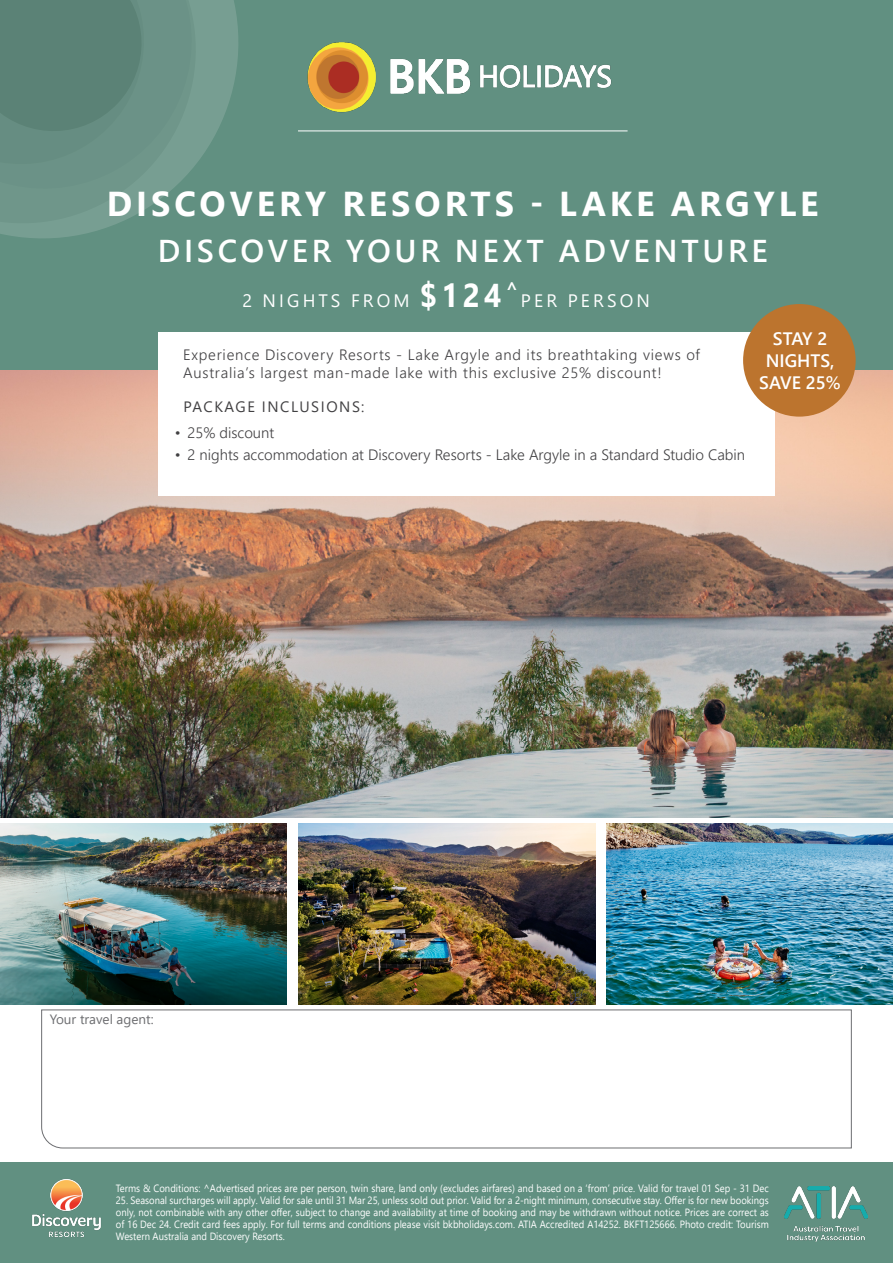
<style>
.page{position:relative;width:893px;height:1263px;background:#fff}
.page>*{position:absolute;margin:0;border:0;box-sizing:border-box;transform-origin:0 0}
.t1{font:700 34.5px "Segoe UI";letter-spacing:.115em;color:#fff}
.t2{font:600 31.5px "Segoe UI";letter-spacing:.115em;color:#fff}
.t3{font:18px "Segoe UI";letter-spacing:.175em;color:#fff}
.t4{font:600 18px/21.6px "Segoe UI";color:#fff;text-align:center}
.t5{font:300 15px/18px "Segoe UI";letter-spacing:.05em;color:#414042}
.t6{font:300 15px "Segoe UI";color:#414042}
.t7{font:15px "Segoe UI";letter-spacing:.105em;color:#414042}
.t8{font:13.5px "Segoe UI";color:#6d6e71}
.t9{font:10.5px/12px "Segoe UI";color:#fff;text-align:justify;scale:.9 1}
.s1{font-weight:700;font-size:33px}
</style>
<div class="page">
<div style="left:0;top:1163px;width:893px;height:100px;background:#619081"></div>
<img style="left:0;top:370px;width:893px;height:447px">
<svg style="left:41px;top:1009px;width:811px;height:139px"></svg>
<div style="left:0;top:0;width:893px;height:370px;background:#619081"></div>
<svg style="left:220px;top:0;width:18px;height:124px;fill:#779e92"></svg>
<svg style="left:0;top:0;width:220px;height:238px;fill:#6f968a"></svg>
<svg style="left:0;top:0;width:213px;height:210px"></svg>
<img style="left:307px;top:42px;width:305px;height:71px">
<hr style="left:298px;top:131px;width:330px;height:1px;background:#fff">
<img style="left:784px;top:1186px;width:83px;height:55px">
<img style="left:0;top:824px;width:286px;height:180px">
<img style="left:298px;top:824px;width:298px;height:180px">
<img style="left:606px;top:824px;width:287px;height:180px">
<div style="left:158px;top:332px;width:616px;height:163px;background:#fff"></div>
<img style="left:32px;top:1179px;width:69px;height:59px">
<div style="left:743px;top:304px;width:113px;height:113px;background:#bc742e;border-radius:50%"></div>
<h1 class="t1" style="left:107px;top:171px;width:713px">DISCOVERY RESORTS - LAKE ARGYLE</h1>
<h2 class="t2" style="left:158px;top:221px;width:611px">DISCOVER YOUR NEXT ADVENTURE</h2>
<h3 class="t3" style="left:243px;top:283px;width:409px">2 NIGHTS FROM <span class="s1">$124</span><sup>^</sup>PER PERSON</h3>
<h3 class="t5" style="left:183px;top:344px;width:518px">Experience Discovery Resorts - Lake Argyle and its breathtaking views of<br>Australia’s largest man-made lake with this exclusive 25% discount!</h3>
<h3 class="t7" style="left:184px;top:393px;width:182px">PACKAGE INCLUSIONS:</h3>
<h3 class="t6" style="left:175px;top:418px;width:101px">• 25% discount</h3>
<h3 class="t6" style="left:175px;top:441px;width:572px">• 2 nights accommodation at Discovery Resorts - Lake Argyle in a Standard Studio Cabin</h3>
<h3 class="t4" style="left:759px;top:327px;width:83px">STAY 2<br>NIGHTS,<br>SAVE 25%</h3>
<p class="t8" style="left:50px;top:1007px;width:105px">Your travel agent:</p>
<p class="t9" style="left:116px;top:1182px;width:727px">Terms &amp; Conditions: ^Advertised prices are per person, twin share, land only (excludes airfares) and based on a ‘from’ price. Valid for travel 01 Sep - 31 Dec</p>
<p class="t9" style="left:116px;top:1194px;width:727px">25. Seasonal surcharges will apply. Valid for sale until 31 Mar 25, unless sold out prior. Valid for a 2-night minimum, consecutive stay. Offer is for new bookings only, not combinable with any other offer, subject to change and availability at time of booking and may be withdrawn without notice. Prices are correct as of 16 Dec 24. Credit card fees apply. For full terms and conditions please visit bkbholidays.com. ATIA Accredited A14252. BKFT125666. Photo credit: Tourism Western Australia and Discovery Resorts.</p>
</div>
